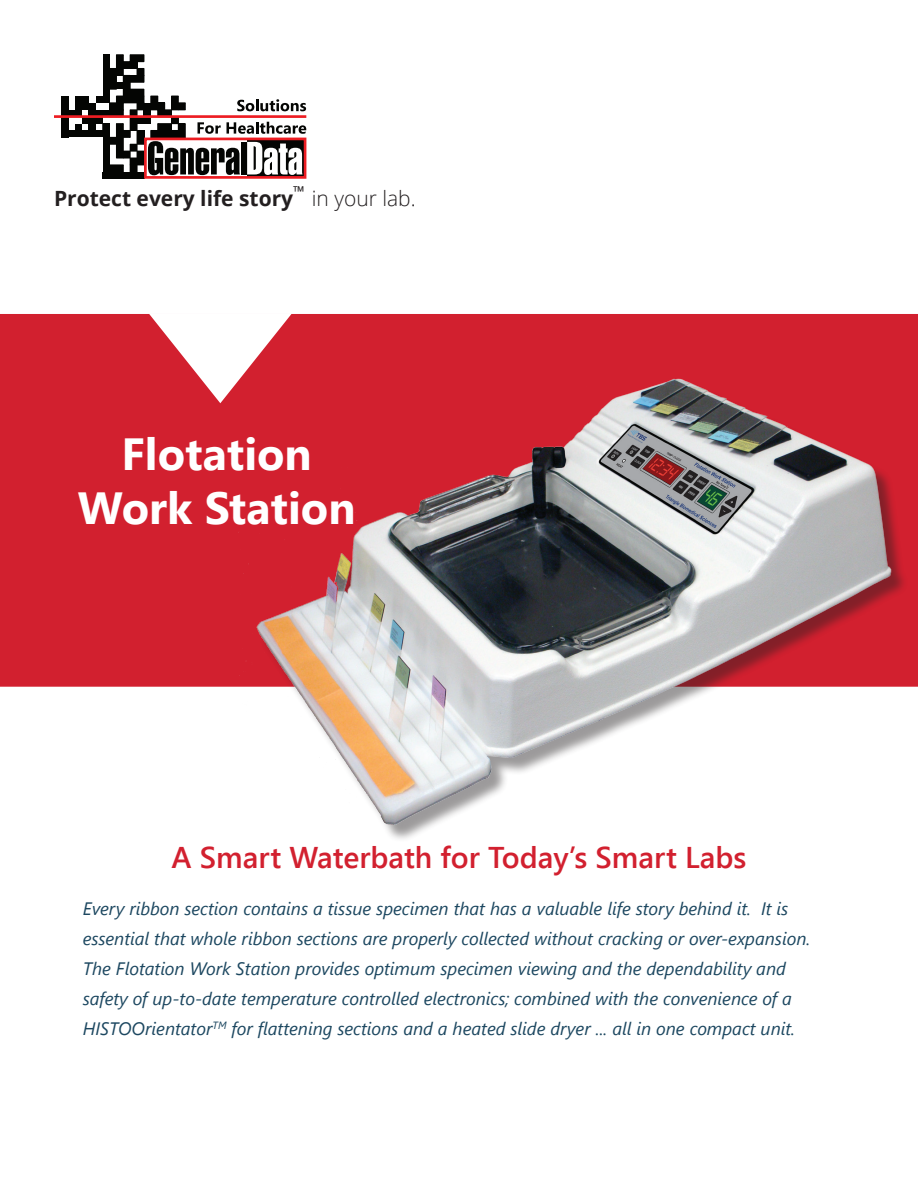
<style>
.page{position:relative;width:918px;height:1188px;background:#fff}
.page>*{position:absolute;margin:0;border:0;box-sizing:border-box;transform-origin:0 0}
.t1{font:700 45px/54px "Segoe UI";color:#fff;text-align:center}
.t2{font:600 30px "Segoe UI";color:#d2202f}
.t3{font:700 21px "Open Sans";color:#231f20}
.t4{font:italic 18px/30px "Segoe UI";color:#1c4760}
.s1{font-weight:300}
</style>
<div class="page">
<div style="left:0;top:314px;width:918px;height:373px;background:#d2202f"></div>
<svg style="left:146px;top:314px;width:149px;height:91px"></svg>
<div style="left:61px;top:96px;width:7px;height:41px;background:#040503"></div>
<div style="left:61px;top:130px;width:49px;height:7px;background:#040503"></div>
<div style="left:103px;top:131px;width:7px;height:48px;background:#040503"></div>
<div style="left:103px;top:172px;width:42px;height:7px;background:#040503"></div>
<div style="left:75px;top:96px;width:7px;height:21px;background:#040503"></div>
<div style="left:67px;top:110px;width:15px;height:7px;background:#040503"></div>
<div style="left:81px;top:103px;width:15px;height:7px;background:#040503"></div>
<div style="left:96px;top:96px;width:7px;height:7px;background:#040503"></div>
<div style="left:103px;top:55px;width:7px;height:48px;background:#040503"></div>
<div style="left:103px;top:110px;width:7px;height:7px;background:#040503"></div>
<div style="left:96px;top:110px;width:7px;height:14px;background:#040503"></div>
<div style="left:89px;top:110px;width:7px;height:20px;background:#040503"></div>
<div style="left:75px;top:124px;width:7px;height:6px;background:#040503"></div>
<div style="left:81px;top:96px;width:8px;height:8px;background:#040503"></div>
<div style="left:82px;top:117px;width:7px;height:7px;background:#040503"></div>
<div style="left:110px;top:68px;width:6px;height:21px;background:#040503"></div>
<div style="left:116px;top:55px;width:7px;height:20px;background:#040503"></div>
<div style="left:130px;top:55px;width:14px;height:7px;background:#040503"></div>
<div style="left:130px;top:75px;width:14px;height:7px;background:#040503"></div>
<div style="left:123px;top:75px;width:7px;height:14px;background:#040503"></div>
<div style="left:116px;top:96px;width:28px;height:7px;background:#040503"></div>
<div style="left:110px;top:103px;width:6px;height:14px;background:#040503"></div>
<div style="left:123px;top:89px;width:21px;height:7px;background:#040503"></div>
<div style="left:171px;top:96px;width:7px;height:14px;background:#040503"></div>
<div style="left:178px;top:103px;width:7px;height:7px;background:#040503"></div>
<div style="left:158px;top:110px;width:13px;height:7px;background:#040503"></div>
<div style="left:158px;top:103px;width:7px;height:7px;background:#040503"></div>
<div style="left:151px;top:96px;width:7px;height:14px;background:#040503"></div>
<div style="left:137px;top:103px;width:7px;height:7px;background:#040503"></div>
<div style="left:144px;top:103px;width:7px;height:14px;background:#040503"></div>
<div style="left:130px;top:110px;width:7px;height:20px;background:#040503"></div>
<div style="left:137px;top:117px;width:14px;height:7px;background:#040503"></div>
<div style="left:116px;top:103px;width:7px;height:7px;background:#040503"></div>
<div style="left:116px;top:130px;width:14px;height:7px;background:#040503"></div>
<div style="left:116px;top:124px;width:7px;height:6px;background:#040503"></div>
<div style="left:103px;top:124px;width:7px;height:7px;background:#040503"></div>
<div style="left:158px;top:124px;width:13px;height:6px;background:#040503"></div>
<div style="left:151px;top:130px;width:27px;height:8px;background:#040503"></div>
<div style="left:151px;top:130px;width:27px;height:8px;border:1px solid #040503"></div>
<div style="left:178px;top:124px;width:7px;height:14px;background:#040503"></div>
<div style="left:178px;top:124px;width:7px;height:14px;border:1px solid #040503"></div>
<div style="left:171px;top:117px;width:7px;height:7px;background:#040503"></div>
<div style="left:137px;top:131px;width:7px;height:13px;background:#040503"></div>
<div style="left:130px;top:144px;width:7px;height:7px;background:#040503"></div>
<div style="left:137px;top:151px;width:8px;height:7px;background:#040503"></div>
<div style="left:123px;top:151px;width:7px;height:7px;background:#040503"></div>
<div style="left:116px;top:137px;width:7px;height:21px;background:#040503"></div>
<div style="left:110px;top:137px;width:6px;height:7px;background:#040503"></div>
<div style="left:116px;top:110px;width:7px;height:7px;background:#040503"></div>
<div style="left:109px;top:165px;width:14px;height:8px;background:#040503"></div>
<div style="left:130px;top:158px;width:15px;height:7px;background:#040503"></div>
<div style="left:130px;top:165px;width:7px;height:7px;background:#040503"></div>
<div style="left:116px;top:82px;width:7px;height:7px;background:#040503"></div>
<div style="left:137px;top:68px;width:7px;height:8px;background:#040503"></div>
<div style="left:130px;top:62px;width:7px;height:6px;background:#040503"></div>
<div style="left:123px;top:62px;width:7px;height:6px;background:#040503"></div>
<svg style="left:148px;top:142px;width:92px;height:33px"></svg>
<div style="left:241px;top:142px;width:6px;height:32px;background:#040503"></div>
<svg style="left:247px;top:142px;width:55px;height:33px"></svg>
<div style="left:144px;top:138px;width:162px;height:41px;border:3px solid #ed1d23"></div>
<svg style="left:237px;top:99px;width:69px;height:12px"></svg>
<svg style="left:198px;top:122px;width:23px;height:12px"></svg>
<svg style="left:227px;top:122px;width:79px;height:12px"></svg>
<hr style="left:54px;top:115px;width:252px;height:3px;background:#ed1d23">
<div style="left:256px;top:382px;width:652px;height:460px;background:#231f20;opacity:.45"></div>
<img style="left:238px;top:339px;width:653px;height:489px">
<p class="t3" style="left:54px;top:183px;width:363px">Protect every life story<sup>™</sup> <span class="s1">in your lab.</span></p>
<h1 class="t1" style="left:78px;top:425px;width:279px">Flotation<br>Work Station</h1>
<h1 class="t1" style="left:77px;top:446px;width:306px">Product Name<br>Here</h1>
<h2 class="t2" style="left:171px;top:837px;width:577px">A Smart Waterbath for Today’s Smart Labs</h2>
<p class="t4" style="left:83px;top:893px;width:729px">Every ribbon section contains a tissue specimen that has a valuable life story behind it. It is essential that whole ribbon sections are properly collected without cracking or over-expansion.<br>The Flotation Work Station provides optimum specimen viewing and the dependability and safety of up-to-date temperature controlled electronics; combined with the convenience of a HISTOOrientator<sup>TM</sup> for flattening sections and a heated slide dryer ... all in one compact unit.</p>
</div>
